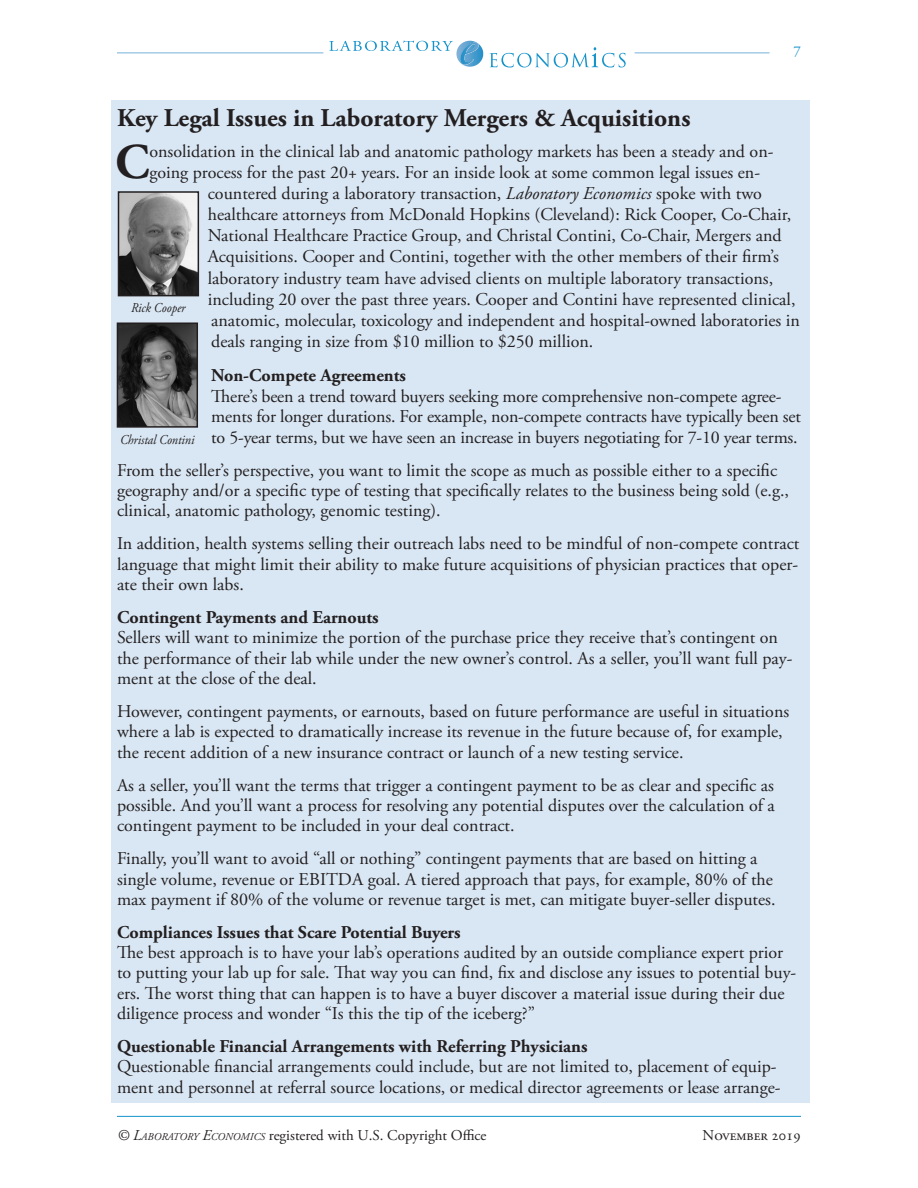
<style>
.page{position:relative;width:918px;height:1188px;background:#fff}
.page>*{position:absolute;margin:0;border:0;box-sizing:border-box;transform-origin:0 0}
.articletext{font:700 49.95px "Adobe Garamond Pro";color:#231f20}
.articletext-2{font:700 25.5px "Adobe Garamond Pro";color:#231f20}
.articletext-3{font:18px/20.2px "Adobe Garamond Pro";color:#231f20}
.articletext-4{font:700 18px "Adobe Garamond Pro";color:#231f20}
.t1{font:15px "Adobe Garamond Pro";color:#231f20}
.t2{font:15px "Adobe Garamond Pro";color:#1593cb}
.articletext-5{font:italic 13.5px "Adobe Garamond Pro";color:#231f20;scale:.9 1}
.s1{font-style:italic}
.s2{font-style:italic;font-size:10.5px}
</style>
<div class="page">
<svg style="left:329px;top:40px;width:154px;height:27px"></svg>
<svg style="left:490px;top:47px;width:136px;height:20px"></svg>
<hr style="left:117px;top:52px;width:206px;height:1px;background:#76b1db">
<hr style="left:635px;top:52px;width:135px;height:1px;background:#76b1db">
<hr style="left:117px;top:1116px;width:684px;height:1px;background:#1593cb">
<div style="left:111px;top:100px;width:698px;height:1002px;background:#d9e7f4"></div>
<img style="left:121px;top:194px;width:75px;height:99px">
<div style="left:118px;top:191px;width:81px;height:105px;border:2px solid #231f20"></div>
<img style="left:120px;top:325px;width:75px;height:100px">
<div style="left:117px;top:322px;width:81px;height:106px;border:2px solid #231f20"></div>
<p class="t2" style="left:794px;top:43px;width:9px">7</p>
<p class="articletext-2" style="left:117px;top:104px;width:575px">Key Legal Issues in Laboratory Mergers &amp; Acquisitions</p>
<p class="articletext" style="left:115px;top:133px;width:36px">C</p>
<p class="articletext-3" style="left:149px;top:141px;width:626px">onsolidation in the clinical lab and anatomic pathology markets has been a steady and on-</p>
<p class="articletext-3" style="left:149px;top:163px;width:612px">going process for the past 20+ years. For an inside look at some common legal issues en-</p>
<p class="articletext-3" style="left:208px;top:184px;width:556px">countered during a laboratory transaction, <span class="s1">Laboratory Economics</span> spoke with two</p>
<p class="articletext-3" style="left:208px;top:205px;width:585px">healthcare attorneys from McDonald Hopkins (Cleveland): Rick Cooper, Co-Chair,</p>
<p class="articletext-3" style="left:208px;top:226px;width:575px">National Healthcare Practice Group, and Christal Contini, Co-Chair, Mergers and</p>
<p class="articletext-3" style="left:208px;top:247px;width:573px">Acquisitions. Cooper and Contini, together with the other members of their firm’s</p>
<p class="articletext-3" style="left:208px;top:268px;width:567px">laboratory industry team have advised clients on multiple laboratory transactions,</p>
<p class="articletext-3" style="left:208px;top:289px;width:589px">including 20 over the past three years. Cooper and Contini have represented clinical,</p>
<p class="articletext-3" style="left:211px;top:311px;width:590px">anatomic, molecular, toxicology and independent and hospital-owned laboratories in</p>
<p class="articletext-3" style="left:211px;top:332px;width:384px">deals ranging in size from $10 million to $250 million.</p>
<p class="articletext-4" style="left:211px;top:365px;width:196px">Non-Compete Agreements</p>
<p class="articletext-3" style="left:211px;top:386px;width:591px">There’s been a trend toward buyers seeking more comprehensive non-compete agree&shy;ments for longer durations. For example, non-compete contracts have typically been set to 5-year terms, but we have seen an increase in buyers negotiating for 7-10 year terms.</p>
<p class="articletext-3" style="left:117px;top:461px;width:674px">From the seller’s perspective, you want to limit the scope as much as possible either to a specific geography and/or a specific type of testing that specifically relates to the business being sold (e.g., clinical, anatomic pathology, genomic testing).</p>
<p class="articletext-3" style="left:117px;top:534px;width:684px;text-align:justify">In addition, health systems selling their outreach labs need to be mindful of non-compete contract language that might limit their ability to make future acquisitions of physician practices that oper&shy;ate their own labs.</p>
<p class="articletext-4" style="left:117px;top:607px;width:263px">Contingent Payments and Earnouts</p>
<p class="articletext-3" style="left:117px;top:628px;width:677px">Sellers will want to minimize the portion of the purchase price they receive that’s contingent on the performance of their lab while under the new owner’s control. As a seller, you’ll want full pay&shy;ment at the close of the deal.</p>
<p class="articletext-3" style="left:117px;top:702px;width:674px">However, contingent payments, or earnouts, based on future performance are useful in situations where a lab is expected to dramatically increase its revenue in the future because of, for example, the recent addition of a new insurance contract or launch of a new testing service.</p>
<p class="articletext-3" style="left:117px;top:775px;width:659px;text-align:justify">As a seller, you’ll want the terms that trigger a contingent payment to be as clear and specific as possible. And you’ll want a process for resolving any potential disputes over the calculation of a contingent payment to be included in your deal contract.</p>
<p class="articletext-3" style="left:117px;top:849px;width:660px">Finally, you’ll want to avoid “all or nothing” contingent payments that are based on hitting a single volume, revenue or EBITDA goal. A tiered approach that pays, for example, 80% of the max payment if 80% of the volume or revenue target is met, can mitigate buyer-seller disputes.</p>
<p class="articletext-4" style="left:117px;top:922px;width:345px">Compliances Issues that Scare Potential Buyers</p>
<p class="articletext-3" style="left:117px;top:943px;width:681px">The best approach is to have your lab’s operations audited by an outside compliance expert prior to putting your lab up for sale. That way you can find, fix and disclose any issues to potential buy&shy;ers. The worst thing that can happen is to have a buyer discover a material issue during their due diligence process and wonder “Is this the tip of the iceberg?”</p>
<p class="articletext-4" style="left:117px;top:1036px;width:472px">Questionable Financial Arrangements with Referring Physicians</p>
<p class="articletext-3" style="left:117px;top:1057px;width:665px">Questionable financial arrangements could include, but are not limited to, placement of equip&shy;ment and personnel at referral source locations, or medical director agreements or lease arrange-</p>
<p class="articletext-5" style="left:131px;top:299px;width:62px">Rick Cooper</p>
<p class="articletext-5" style="left:120px;top:432px;width:84px">Christal Contini</p>
<p class="t1" style="left:117px;top:1127px;width:371px"><span class="s1">© L</span><span class="s2">ABORATORY</span> <span class="s1">E</span><span class="s2">CONOMICS</span> registered with U.S. Copyright Office</p>
<p class="t1" style="left:703px;top:1127px;width:100px">November 2019</p>
</div>
